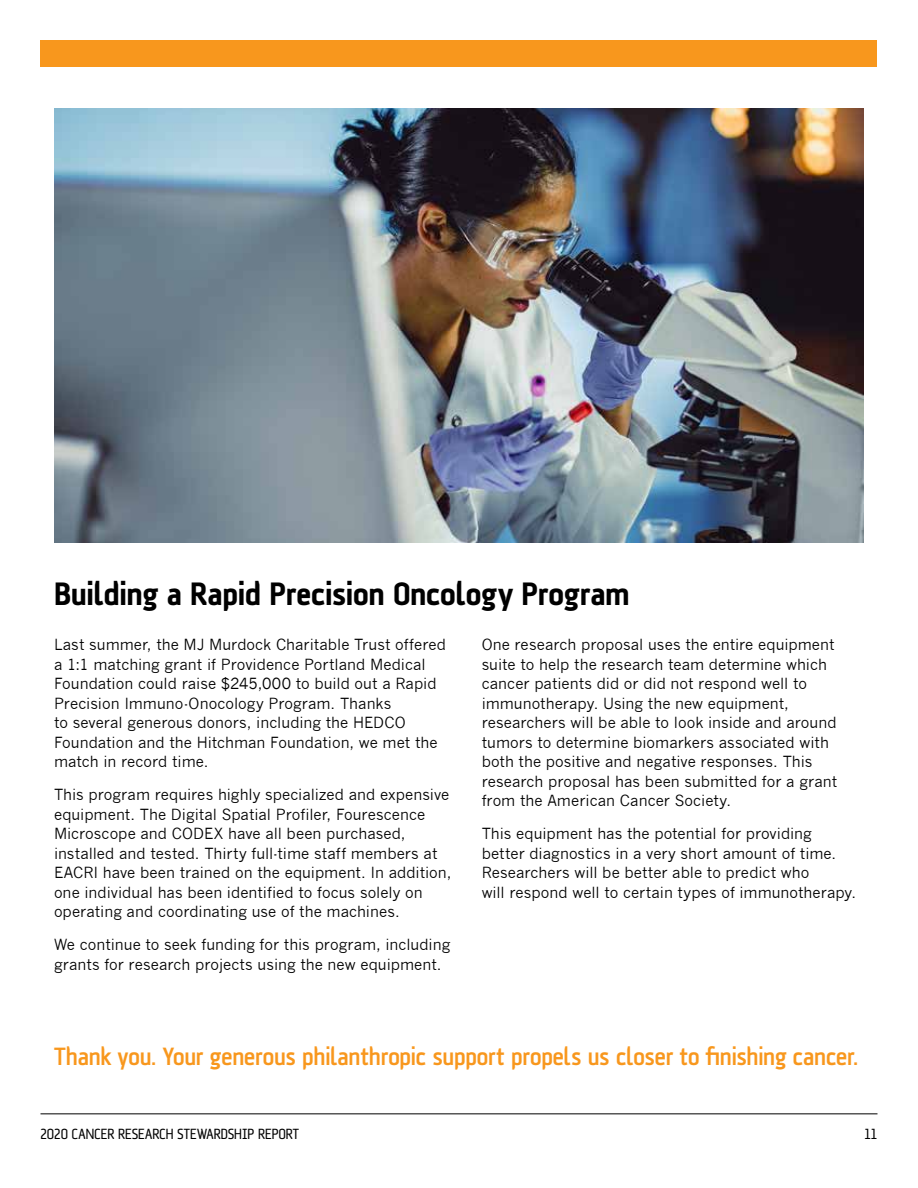
<style>
.page{position:relative;width:918px;height:1188px;background:#fff}
.page>*{position:absolute;margin:0;border:0;box-sizing:border-box;transform-origin:0 0}
.t1{font:700 33px "AF Klampenborg";letter-spacing:-.01em;color:#000}
.t2{font:500 25.5px "AF Klampenborg";letter-spacing:-.005em;color:#f8971d}
.t3{font:15px/19.5px "News Gothic";color:#000}
.t4{font:15px "AF Klampenborg";letter-spacing:.005em;color:#000}
</style>
<div class="page">
<hr style="left:40px;top:1113px;width:838px;height:1px;background:#000">
<div style="left:40px;top:40px;width:837px;height:28px;background:#f8971d"></div>
<img style="left:54px;top:108px;width:810px;height:434px">
<h1 class="t1" style="left:54px;top:575px;width:577px">Building a Rapid Precision Oncology Program</h1>
<p class="t3" style="left:54px;top:635px;width:394px">Last summer, the MJ Murdock Charitable Trust offered a 1:1 matching grant if Providence Portland Medical Foundation could raise $245,000 to build out a Rapid Precision Immuno-Onocology Program. Thanks<br>to several generous donors, including the HEDCO Foundation and the Hitchman Foundation, we met the match in record time.</p>
<p class="t3" style="left:54px;top:785px;width:399px">This program requires highly specialized and expensive equipment. The Digital Spatial Profiler, Fourescence Microscope and CODEX have all been purchased, installed and tested. Thirty full-time staff members at EACRI have been trained on the equipment. In addition, one individual has been identified to focus solely on operating and coordinating use of the machines.</p>
<p class="t3" style="left:54px;top:935px;width:398px">We continue to seek funding for this program, including grants for research projects using the new equipment.</p>
<p class="t3" style="left:482px;top:635px;width:357px">One research proposal uses the entire equipment suite to help the research team determine which cancer patients did or did not respond well to immunotherapy. Using the new equipment, researchers will be able to look inside and around tumors to determine biomarkers associated with both the positive and negative responses. This research proposal has been submitted for a grant from the American Cancer Society.</p>
<p class="t3" style="left:482px;top:824px;width:376px">This equipment has the potential for providing better diagnostics in a very short amount of time.<br>Researchers will be better able to predict who<br>will respond well to certain types of immunotherapy.</p>
<h2 class="t2" style="left:54px;top:1042px;width:806px">Thank you. Your generous philanthropic support propels us closer to finishing cancer.</h2>
<p class="t4" style="left:41px;top:1125px;width:260px">2020 CANCER RESEARCH STEWARDSHIP REPORT</p>
<p class="t4" style="left:865px;top:1125px;width:14px">11</p>
</div>
